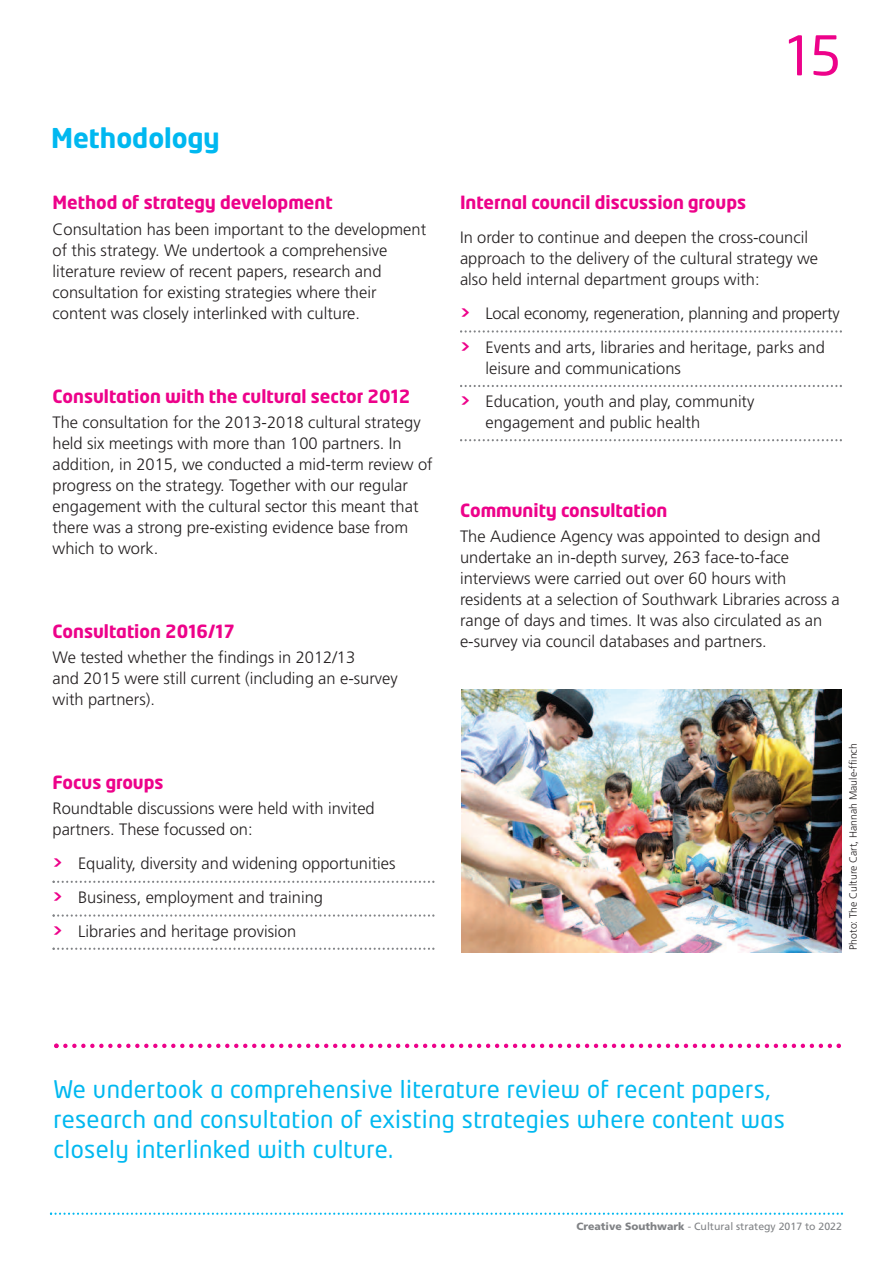
<style>
.page{position:relative;width:893px;height:1263px;background:#fff}
.page>*{position:absolute;margin:0;border:0;box-sizing:border-box;transform-origin:0 0}
.t1{font:54px "Neo Tech";color:#ed028a}
.t2{font:700 27px "Neo Tech";color:#00b8f0}
.t3{font:24px/30px "Neo Tech";letter-spacing:.015em;color:#00b8f0}
.t4{font:700 18px "Neo Tech";color:#ed028a}
.t5{font:300 16.5px/21px "Frutiger";color:#231f20}
.t6{font:10.5px "Frutiger";color:#808285}
.t7{font:300 10.5px "Frutiger";color:#231f20}
.s1{font-family:"Neo Tech";font-weight:700;color:#ed028a}
.s2{font-weight:900}
</style>
<div class="page">
<svg style="left:53px;top:881px;width:381px;height:2px"></svg>
<svg style="left:53px;top:914px;width:381px;height:3px"></svg>
<svg style="left:53px;top:947px;width:381px;height:3px"></svg>
<svg style="left:460px;top:330px;width:382px;height:3px"></svg>
<svg style="left:460px;top:385px;width:382px;height:2px"></svg>
<svg style="left:460px;top:439px;width:382px;height:2px"></svg>
<svg style="left:50px;top:1212px;width:793px;height:3px"></svg>
<img style="left:461px;top:690px;width:381px;height:262px">
<svg style="left:54px;top:1043px;width:787px;height:5px"></svg>
<h2 class="t2" style="left:51px;top:128px;width:170px">Methodology</h2>
<p class="t4" style="left:53px;top:196px;width:282px">Method of strategy development</p>
<p class="t5" style="left:53px;top:220px;width:375px">Consultation has been important to the development of this strategy. We undertook a comprehensive literature review of recent papers, research and consultation for existing strategies where their content was closely interlinked with culture.</p>
<p class="t4" style="left:53px;top:389px;width:360px">Consultation with the cultural sector 2012</p>
<p class="t5" style="left:53px;top:413px;width:382px">The consultation for the 2013-2018 cultural strategy held six meetings with more than 100 partners. In addition, in 2015, we conducted a mid-term review of progress on the strategy. Together with our regular engagement with the cultural sector this meant that there was a strong pre-existing evidence base from which to work.</p>
<p class="t4" style="left:53px;top:624px;width:183px">Consultation 2016/17</p>
<p class="t5" style="left:53px;top:648px;width:347px">We tested whether the findings in 2012/13<br>and 2015 were still current (including an e-survey with partners).</p>
<p class="t4" style="left:53px;top:775px;width:113px">Focus groups</p>
<p class="t5" style="left:53px;top:799px;width:324px">Roundtable discussions were held with invited partners. These focussed on:</p>
<p class="t5" style="left:53px;top:848px;width:345px;line-height:33.8px"><span class="s1">&gt;</span> Equality, diversity and widening opportunities <span class="s1">&gt;</span> Business, employment and training<br><span class="s1">&gt;</span> Libraries and heritage provision</p>
<h1 class="t1" style="left:786px;top:35px;width:57px">15</h1>
<p class="t4" style="left:460px;top:196px;width:288px">Internal council discussion groups</p>
<p class="t5" style="left:460px;top:228px;width:360px">In order to continue and deepen the cross-council approach to the delivery of the cultural strategy we also held internal department groups with:</p>
<p class="t5" style="left:460px;top:298px;width:381px;line-height:33.8px"><span class="s1">&gt;</span> Local economy, regeneration, planning and property <span class="s1">&gt;</span> Events and arts, libraries and heritage, parks and</p>
<p class="t5" style="left:460px;top:352px;width:296px;line-height:33.8px;text-indent:26px">leisure and communications<br><span class="s1">&gt;</span> Education, youth and play, community</p>
<p class="t5" style="left:485px;top:413px;width:216px">engagement and public health</p>
<p class="t4" style="left:460px;top:503px;width:209px">Community consultation</p>
<p class="t5" style="left:460px;top:527px;width:381px">The Audience Agency was appointed to design and undertake an in-depth survey, 263 face-to-face interviews were carried out over 60 hours with residents at a selection of Southwark Libraries across a range of days and times. It was also circulated as an e-survey via council databases and partners.</p>
<p class="t7" style="left:849px;top:950px;width:208px;rotate:-90deg">Photo: The Culture Cart, Hannah Maule-ffinch</p>
<h3 class="t3" style="left:53px;top:1076px;width:733px">We undertook a comprehensive literature review of recent papers, research and consultation of existing strategies where content was closely interlinked with culture.</h3>
<p class="t6" style="left:576px;top:1222px;width:267px"><span class="s2">Creative Southwark</span> - Cultural strategy 2017 to 2022</p>
</div>
